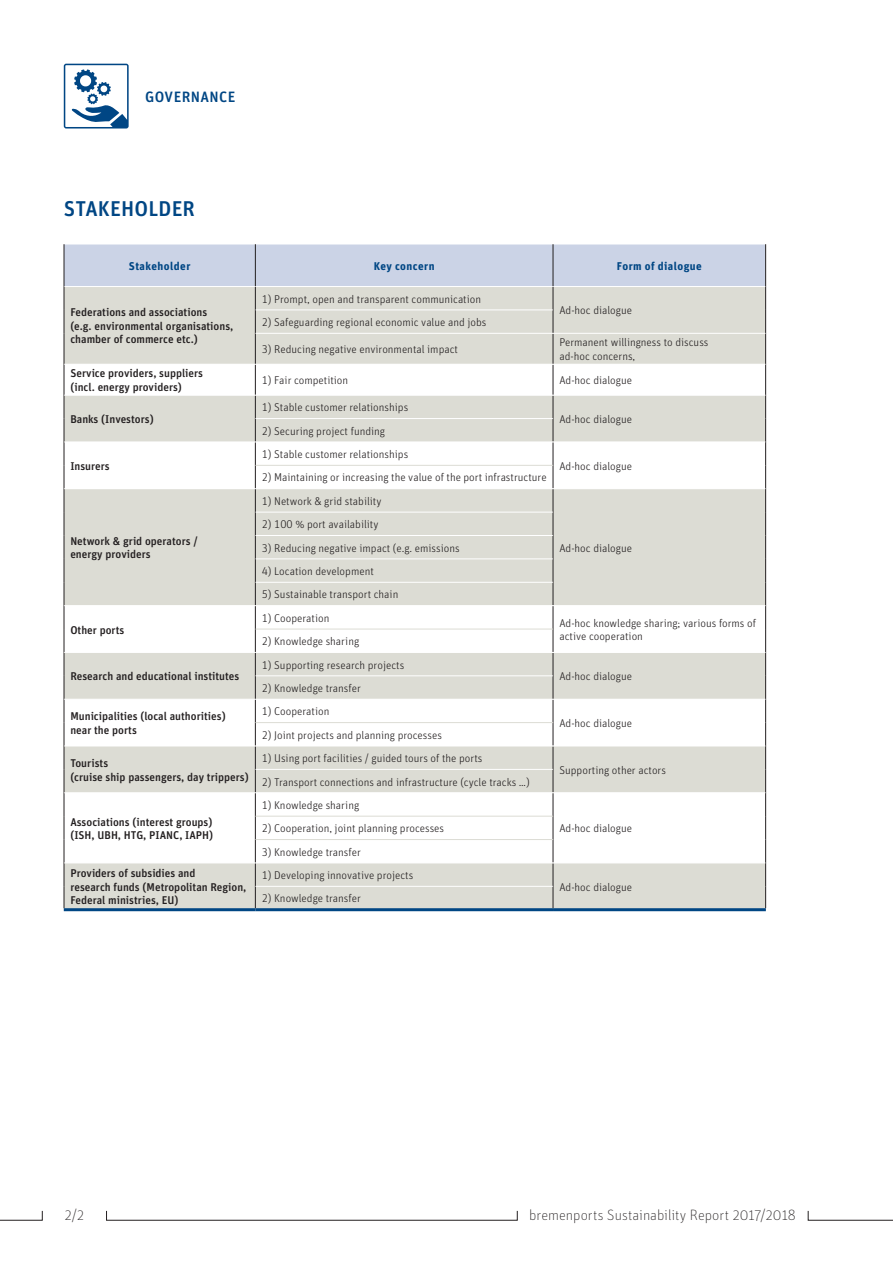
<style>
.page{position:relative;width:893px;height:1263px;background:#fff}
.page>*{position:absolute;margin:0;border:0;box-sizing:border-box;transform-origin:0 0}
.t1{font:500 21.3px "Unit Pro";letter-spacing:.005em;color:#004684}
.t2{font:100 15px "Unit Pro";color:#231f20}
.t3{font:500 15px "Unit Pro";letter-spacing:.03em;color:#004684}
.t4{font:300 11.25px/13.5px "Unit Pro";color:#231f20}
.t5{font:500 11.25px/13.5px "Unit Pro";color:#231f20}
.t6{font:700 11.25px "Unit Pro";letter-spacing:.04em;color:#004684}
</style>
<div class="page">
<div style="left:60px;top:60px;width:73px;height:73px;background:linear-gradient(to right,#fff,#fff);border-radius:4px"></div>
<svg style="left:64px;top:64px;width:65px;height:65px"></svg>
<div style="left:65px;top:333px;width:700px;height:575px;background:#dcdcd4"></div>
<svg style="left:65px;top:365px;width:700px;height:498px"></svg>
<svg style="left:65px;top:419px;width:488px;height:373px;fill:#dcdcd4"></svg>
<div style="left:64px;top:442px;width:191px;height:47px;background:#fff"></div>
<hr style="left:64px;top:333px;width:1px;height:31px;background:#231f20">
<svg style="left:64px;top:244px;width:702px;height:89px;background:#d3d7dc"></svg>
<hr style="left:255px;top:333px;width:1px;height:31px;background:#231f20">
<hr style="left:553px;top:333px;width:1px;height:31px;background:#231f20">
<hr style="left:765px;top:333px;width:1px;height:31px;background:#231f20">
<hr style="left:64px;top:364px;width:1px;height:31px;background:#231f20">
<hr style="left:255px;top:364px;width:1px;height:31px;background:#231f20">
<hr style="left:553px;top:364px;width:1px;height:31px;background:#231f20">
<hr style="left:765px;top:364px;width:1px;height:31px;background:#231f20">
<svg style="left:64px;top:396px;width:1px;height:512px"></svg>
<svg style="left:765px;top:395px;width:1px;height:513px"></svg>
<svg style="left:255px;top:396px;width:1px;height:512px"></svg>
<svg style="left:553px;top:396px;width:1px;height:512px"></svg>
<hr style="left:256px;top:310px;width:297px;height:1px;background:#fff">
<hr style="left:256px;top:333px;width:297px;height:1px;background:#fff">
<hr style="left:553px;top:333px;width:212px;height:1px;background:#fff">
<hr style="left:255px;top:364px;width:298px;height:1px;background:#fff">
<hr style="left:553px;top:364px;width:212px;height:1px;background:#fff">
<hr style="left:255px;top:395px;width:298px;height:1px;background:#fff">
<hr style="left:553px;top:395px;width:212px;height:1px;background:#fff">
<hr style="left:256px;top:418px;width:297px;height:1px;background:#fff">
<hr style="left:255px;top:442px;width:298px;height:1px;background:#fff">
<hr style="left:553px;top:442px;width:212px;height:1px;background:#fff">
<hr style="left:255px;top:488px;width:298px;height:1px;background:#fff">
<hr style="left:553px;top:488px;width:212px;height:1px;background:#fff">
<hr style="left:256px;top:512px;width:297px;height:1px;background:#fff">
<hr style="left:256px;top:535px;width:297px;height:1px;background:#fff">
<hr style="left:256px;top:559px;width:297px;height:1px;background:#fff">
<hr style="left:256px;top:582px;width:297px;height:1px;background:#fff">
<hr style="left:255px;top:605px;width:298px;height:1px;background:#fff">
<hr style="left:553px;top:605px;width:212px;height:1px;background:#fff">
<hr style="left:255px;top:652px;width:298px;height:1px;background:#fff">
<hr style="left:553px;top:652px;width:212px;height:1px;background:#fff">
<hr style="left:256px;top:675px;width:297px;height:1px;background:#fff">
<hr style="left:255px;top:699px;width:298px;height:1px;background:#fff">
<hr style="left:553px;top:699px;width:212px;height:1px;background:#fff">
<hr style="left:255px;top:746px;width:298px;height:1px;background:#fff">
<hr style="left:553px;top:746px;width:212px;height:1px;background:#fff">
<hr style="left:256px;top:769px;width:297px;height:1px;background:#fff">
<hr style="left:255px;top:792px;width:298px;height:1px;background:#fff">
<hr style="left:553px;top:792px;width:212px;height:1px;background:#fff">
<hr style="left:255px;top:863px;width:298px;height:1px;background:#fff">
<hr style="left:553px;top:863px;width:212px;height:1px;background:#fff">
<hr style="left:256px;top:886px;width:297px;height:1px;background:#fff">
<hr style="left:256px;top:465px;width:297px;height:1px;background:#dcdcd4">
<hr style="left:256px;top:629px;width:297px;height:1px;background:#dcdcd4">
<hr style="left:256px;top:722px;width:297px;height:1px;background:#dcdcd4">
<hr style="left:256px;top:816px;width:297px;height:1px;background:#dcdcd4">
<hr style="left:256px;top:839px;width:297px;height:1px;background:#dcdcd4">
<hr style="left:64px;top:908px;width:191px;height:3px;background:#004684">
<hr style="left:553px;top:908px;width:213px;height:3px;background:#004684">
<hr style="left:255px;top:908px;width:298px;height:3px;background:#004684">
<hr style="left:64px;top:364px;width:191px;height:1px;background:#fff">
<hr style="left:64px;top:395px;width:191px;height:1px;background:#fff">
<hr style="left:64px;top:442px;width:191px;height:1px;background:#fff">
<hr style="left:64px;top:488px;width:191px;height:1px;background:#fff">
<hr style="left:64px;top:605px;width:191px;height:1px;background:#fff">
<hr style="left:64px;top:652px;width:191px;height:1px;background:#fff">
<hr style="left:64px;top:699px;width:191px;height:1px;background:#fff">
<hr style="left:64px;top:746px;width:191px;height:1px;background:#fff">
<hr style="left:64px;top:792px;width:191px;height:1px;background:#fff">
<hr style="left:64px;top:863px;width:191px;height:1px;background:#fff">
<svg style="left:0;top:1210px;width:43px;height:11px"></svg>
<svg style="left:808px;top:1210px;width:85px;height:11px"></svg>
<h2 class="t3" style="left:145px;top:86px;width:92px">Governance</h2>
<h1 class="t1" style="left:64px;top:193px;width:133px">Stakeholder</h1>
<p class="t6" style="left:129px;top:258px;width:63px">Stakeholder</p>
<p class="t6" style="left:374px;top:258px;width:63px">Key concern</p>
<p class="t6" style="left:617px;top:258px;width:87px">Form of dialogue</p>
<p class="t5" style="left:70px;top:305px;width:164px">Federations and associations<br>(e.g. environmental organisations, chamber of commerce etc.)</p>
<p class="t4" style="left:262px;top:292px;width:221px">1) Prompt, open and transparent communication</p>
<p class="t4" style="left:559px;top:303px;width:74px">Ad-hoc dialogue</p>
<p class="t4" style="left:262px;top:315px;width:226px">2) Safeguarding regional economic value and jobs</p>
<p class="t4" style="left:262px;top:342px;width:198px">3) Reducing negative environmental impact</p>
<p class="t4" style="left:559px;top:336px;width:151px">Permanent willingness to discuss ad-hoc concerns,</p>
<p class="t5" style="left:70px;top:366px;width:134px">Service providers, suppliers (incl. energy providers)</p>
<p class="t4" style="left:262px;top:373px;width:88px">1) Fair competition</p>
<p class="t4" style="left:559px;top:373px;width:74px">Ad-hoc dialogue</p>
<p class="t5" style="left:70px;top:412px;width:85px">Banks (Investors)</p>
<p class="t4" style="left:262px;top:400px;width:148px">1) Stable customer relationships</p>
<p class="t4" style="left:559px;top:412px;width:74px">Ad-hoc dialogue</p>
<p class="t4" style="left:262px;top:424px;width:125px">2) Securing project funding</p>
<p class="t5" style="left:70px;top:459px;width:41px">Insurers</p>
<p class="t5" style="left:70px;top:534px;width:129px">N etwork &amp; grid operators / energy providers</p>
<p class="t5" style="left:70px;top:622px;width:55px">Other ports</p>
<p class="t5" style="left:70px;top:669px;width:170px">Research and educational institutes</p>
<p class="t4" style="left:262px;top:447px;width:148px">1) Stable customer relationships</p>
<p class="t4" style="left:262px;top:470px;width:286px">2) Maintaining or increasing the value of the port infrastructure</p>
<p class="t4" style="left:262px;top:494px;width:121px">1) Network &amp; grid stability</p>
<p class="t4" style="left:262px;top:517px;width:118px">2) 100 % port availability</p>
<p class="t4" style="left:262px;top:541px;width:199px">3) Reducing negative impact (e.g. emissions</p>
<p class="t4" style="left:262px;top:564px;width:114px">4) Location development</p>
<p class="t4" style="left:262px;top:587px;width:138px">5) Sustainable transport chain</p>
<p class="t4" style="left:262px;top:611px;width:69px">1) Cooperation</p>
<p class="t4" style="left:262px;top:634px;width:99px">2) Knowledge sharing</p>
<p class="t4" style="left:262px;top:658px;width:144px">1) Supporting research projects</p>
<p class="t4" style="left:262px;top:681px;width:101px">2) Knowledge transfer</p>
<p class="t5" style="left:70px;top:709px;width:157px">Municipalities (local authorities) near the ports</p>
<p class="t4" style="left:262px;top:704px;width:69px">1) Cooperation</p>
<p class="t4" style="left:262px;top:728px;width:182px">2) Joint projects and planning processes</p>
<p class="t5" style="left:70px;top:756px;width:180px">Tourists<br>(cruise ship passengers, day trippers)</p>
<p class="t4" style="left:262px;top:751px;width:222px">1) Using port facilities / guided tours of the ports</p>
<p class="t4" style="left:262px;top:774px;width:270px">2) Transport connections and infrastructure (cycle tracks …)</p>
<p class="t4" style="left:559px;top:459px;width:74px">Ad-hoc dialogue</p>
<p class="t4" style="left:559px;top:541px;width:74px">Ad-hoc dialogue</p>
<p class="t4" style="left:559px;top:616px;width:198px">Ad-hoc knowledge sharing; various forms of active cooperation</p>
<p class="t4" style="left:559px;top:669px;width:74px">Ad-hoc dialogue</p>
<p class="t4" style="left:559px;top:716px;width:74px">Ad-hoc dialogue</p>
<p class="t4" style="left:559px;top:763px;width:108px">Supporting other actors</p>
<p class="t5" style="left:70px;top:814px;width:144px">Associations (interest groups) (ISH, UBH, HTG, PIANC, IAPH)</p>
<p class="t4" style="left:262px;top:798px;width:99px">1) Knowledge sharing</p>
<p class="t4" style="left:262px;top:821px;width:184px">2) Cooperation, joint planning processes</p>
<p class="t4" style="left:559px;top:821px;width:74px">Ad-hoc dialogue</p>
<p class="t4" style="left:262px;top:845px;width:101px">3) Knowledge transfer</p>
<p class="t5" style="left:70px;top:866px;width:178px">Providers of subsidies and<br>research funds (Metropolitan Region,<br>Federal ministries, EU)</p>
<p class="t4" style="left:262px;top:868px;width:153px">1) Developing innovative projects</p>
<p class="t4" style="left:262px;top:891px;width:101px">2) Knowledge transfer</p>
<p class="t4" style="left:559px;top:880px;width:74px">Ad-hoc dialogue</p>
<h2 class="t2" style="left:65px;top:1207px;width:21px">2/2</h2>
<h2 class="t2" style="left:529px;top:1207px;width:268px">bremenports Sustainability Report 2017/2018</h2>
</div>
